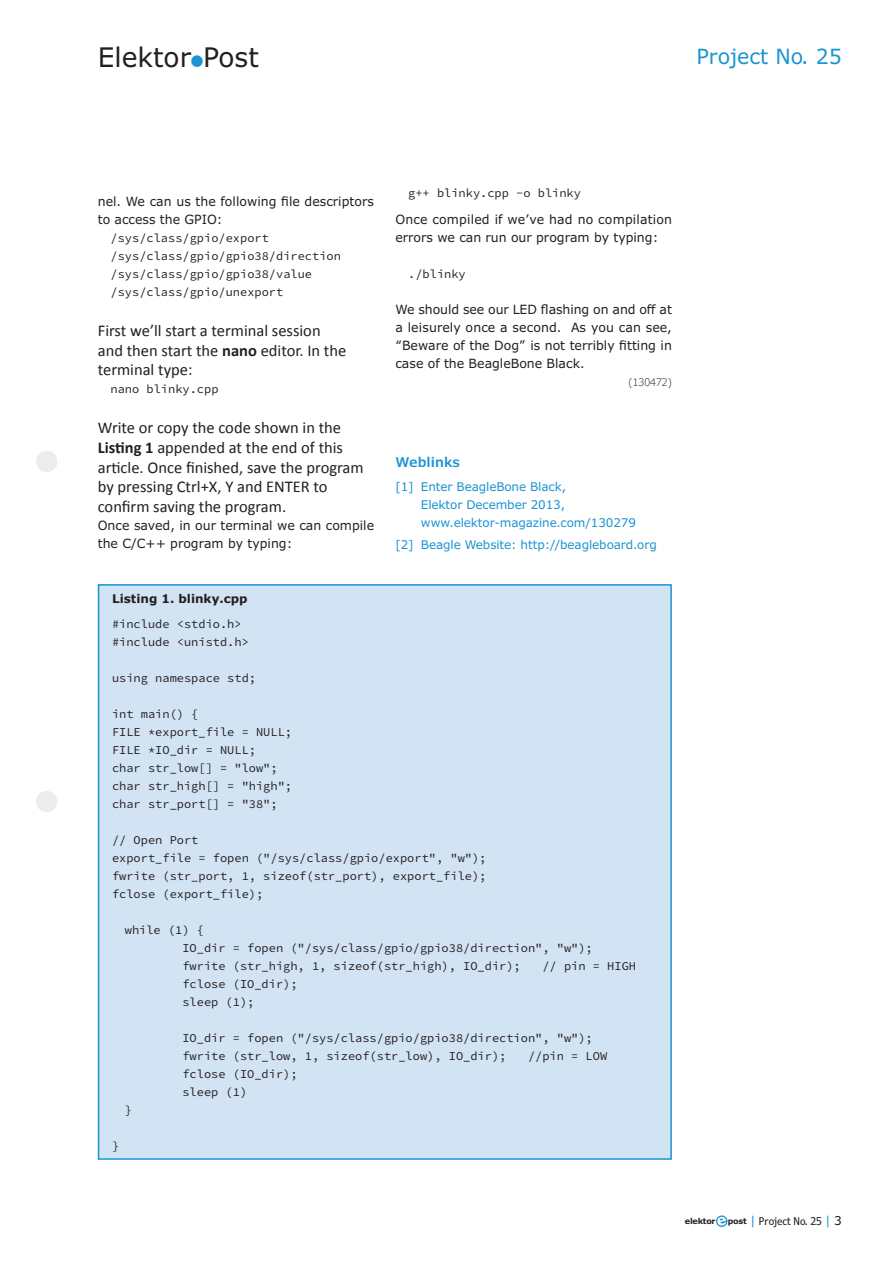
<style>
.page{position:relative;width:893px;height:1263px;background:#fff}
.page>*{position:absolute;margin:0;border:0;box-sizing:border-box;transform-origin:0 0}
.t1{font:27px "Verdana Pro";color:#231f20}
.t2{font:21px "Verdana Pro";color:#1c94d2}
.No_Spacing{font:16.5px/19.8px "Calibri";color:#231f20}
.links___litterature{font:600 13.5px "Verdana Pro";color:#1c94d2}
.bodytext{font:12.75px/18px "Verdana Pro";color:#231f20}
.listing{font:12px "Source Code Pro";color:#231f20}
.links___litterature-2{font:12px/18px "Verdana Pro";letter-spacing:-.01em;color:#1c94d2}
.text_frame_heading{font:700 12px "Verdana Pro";color:#231f20}
.t3{font:condensed 10.8px "Verdana Pro";color:#231f20}
.article_number{font:300 10.5px "Verdana Pro";color:#231f20}
.t4{font:700 8.1px "Verdana Pro";letter-spacing:-.025em;color:#231f20}
.s1{font-weight:600;font-stretch:condensed;color:#1c94d2}
.s2{font-weight:700}
.s3{font-weight:700;font-stretch:normal;font-size:8.1px}
.s4{font-stretch:normal;font-size:12.15px;color:#1c94d2}
.s5{font-stretch:normal;font-size:12.15px}
</style>
<div class="page">
<div style="left:36px;top:451px;width:21px;height:21px;background:#ececee;border-radius:50%"></div>
<div style="left:36px;top:791px;width:21px;height:21px;background:#ececee;border-radius:50%"></div>
<svg style="left:716px;top:1215px;width:11px;height:12px"></svg>
<svg style="left:717px;top:1217px;width:9px;height:9px"></svg>
<div style="left:99px;top:585px;width:572px;height:574px;background:#d2e3f4"></div>
<div style="left:98px;top:584px;width:574px;height:576px;border:2px solid #1c94d2"></div>
<h1 class="t1" style="left:98px;top:40px;width:163px">Elektor<span class="s1">•</span>Post</h1>
<h2 class="t2" style="left:696px;top:43px;width:147px">Project No. 25</h2>
<p class="bodytext" style="left:98px;top:193px;width:278px">nel. We can us the following file descriptors to access the GPIO:</p>
<p class="listing" style="left:111px;top:230px;width:160px">/sys/class/gpio/export</p>
<p class="listing" style="left:111px;top:248px;width:232px">/sys/class/gpio/gpio38/direction</p>
<p class="listing" style="left:111px;top:266px;width:203px">/sys/class/gpio/gpio38/value</p>
<p class="listing" style="left:111px;top:284px;width:174px">/sys/class/gpio/unexport</p>
<p class="No_Spacing" style="left:98px;top:320px;width:250px">First we’ll start a terminal session and then start the <span class="s2">nano</span> editor. In the terminal type:</p>
<p class="listing" style="left:111px;top:381px;width:109px">nano blinky.cpp</p>
<p class="No_Spacing" style="left:98px;top:418px;width:267px">Write or copy the code shown in the <span class="s2">Listing 1</span> appended at the end of this article. Once finished, save the program by pressing Ctrl+X, Y and ENTER to confirm saving the program.</p>
<p class="bodytext" style="left:98px;top:517px;width:278px">Once saved, in our terminal we can compile the C/C++ program by typing:</p>
<p class="listing" style="left:408px;top:185px;width:174px">g++ blinky.cpp -o blinky</p>
<p class="bodytext" style="left:395px;top:211px;width:278px">Once compiled if we’ve had no compilation errors we can run our program by typing:</p>
<p class="listing" style="left:408px;top:266px;width:59px">./blinky</p>
<p class="bodytext" style="left:395px;top:301px;width:278px;text-align:justify">We should see our LED flashing on and off at a leisurely once a second. As you can see, “Beware of the Dog” is not terribly fitting in case of the BeagleBone Black.</p>
<p class="article_number" style="left:629px;top:376px;width:45px">(130472)</p>
<p class="links___litterature" style="left:395px;top:453px;width:66px">Weblinks</p>
<p class="links___litterature-2" style="left:421px;top:478px;width:217px;text-indent:-26px">[1] Enter BeagleBone Black,<br>Elektor December 2013, www.elektor-magazine.com/130279</p>
<p class="links___litterature-2" style="left:395px;top:536px;width:263px">[2] Beagle Website: http://beagleboard.org</p>
<p class="text_frame_heading" style="left:112px;top:591px;width:137px">Listing 1. blinky.cpp</p>
<p class="listing" style="left:112px;top:616px;width:131px">#include &lt;stdio.h&gt;</p>
<p class="listing" style="left:112px;top:634px;width:138px">#include &lt;unistd.h&gt;</p>
<p class="listing" style="left:112px;top:670px;width:146px">using namespace std;</p>
<p class="listing" style="left:112px;top:706px;width:88px">int main() {</p>
<p class="listing" style="left:112px;top:724px;width:182px">FILE *export_file = NULL;</p>
<p class="listing" style="left:112px;top:742px;width:146px">FILE *IO_dir = NULL;</p>
<p class="listing" style="left:112px;top:760px;width:167px">char str_low[] = "low";</p>
<p class="listing" style="left:112px;top:778px;width:182px">char str_high[] = "high";</p>
<p class="listing" style="left:112px;top:796px;width:167px">char str_port[] = "38";</p>
<p class="listing" style="left:112px;top:832px;width:88px">// Open Port</p>
<p class="listing" style="left:112px;top:850px;width:376px">export_file = fopen ("/sys/class/gpio/export", "w");</p>
<p class="listing" style="left:112px;top:868px;width:376px">fwrite (str_port, 1, sizeof(str_port), export_file);</p>
<p class="listing" style="left:112px;top:886px;width:153px">fclose (export_file);</p>
<p class="listing" style="left:125px;top:922px;width:81px">while (1) {</p>
<p class="listing" style="left:182px;top:940px;width:412px">IO_dir = fopen ("/sys/class/gpio/gpio38/direction", "w");</p>
<p class="listing" style="left:182px;top:958px;width:340px">fwrite (str_high, 1, sizeof(str_high), IO_dir);</p>
<p class="listing" style="left:542px;top:958px;width:95px">// pin = HIGH</p>
<p class="listing" style="left:182px;top:976px;width:117px">fclose (IO_dir);</p>
<p class="listing" style="left:182px;top:994px;width:74px">sleep (1);</p>
<p class="listing" style="left:182px;top:1030px;width:412px">IO_dir = fopen ("/sys/class/gpio/gpio38/direction", "w");</p>
<p class="listing" style="left:182px;top:1048px;width:326px">fwrite (str_low, 1, sizeof(str_low), IO_dir);</p>
<p class="listing" style="left:528px;top:1048px;width:81px">//pin = LOW</p>
<p class="listing" style="left:182px;top:1066px;width:117px">fclose (IO_dir);</p>
<p class="listing" style="left:182px;top:1084px;width:66px">sleep (1)</p>
<p class="listing" style="left:125px;top:1102px;width:9px">}</p>
<p class="listing" style="left:112px;top:1138px;width:9px">}</p>
<p class="t4" style="left:685px;top:1216px;width:32px">elektor</p>
<p class="t3" style="left:728px;top:1214px;width:116px"><span class="s3">post</span> <span class="s4">|</span> Project No. 25 <span class="s4">|</span> <span class="s5">3</span></p>
</div>
